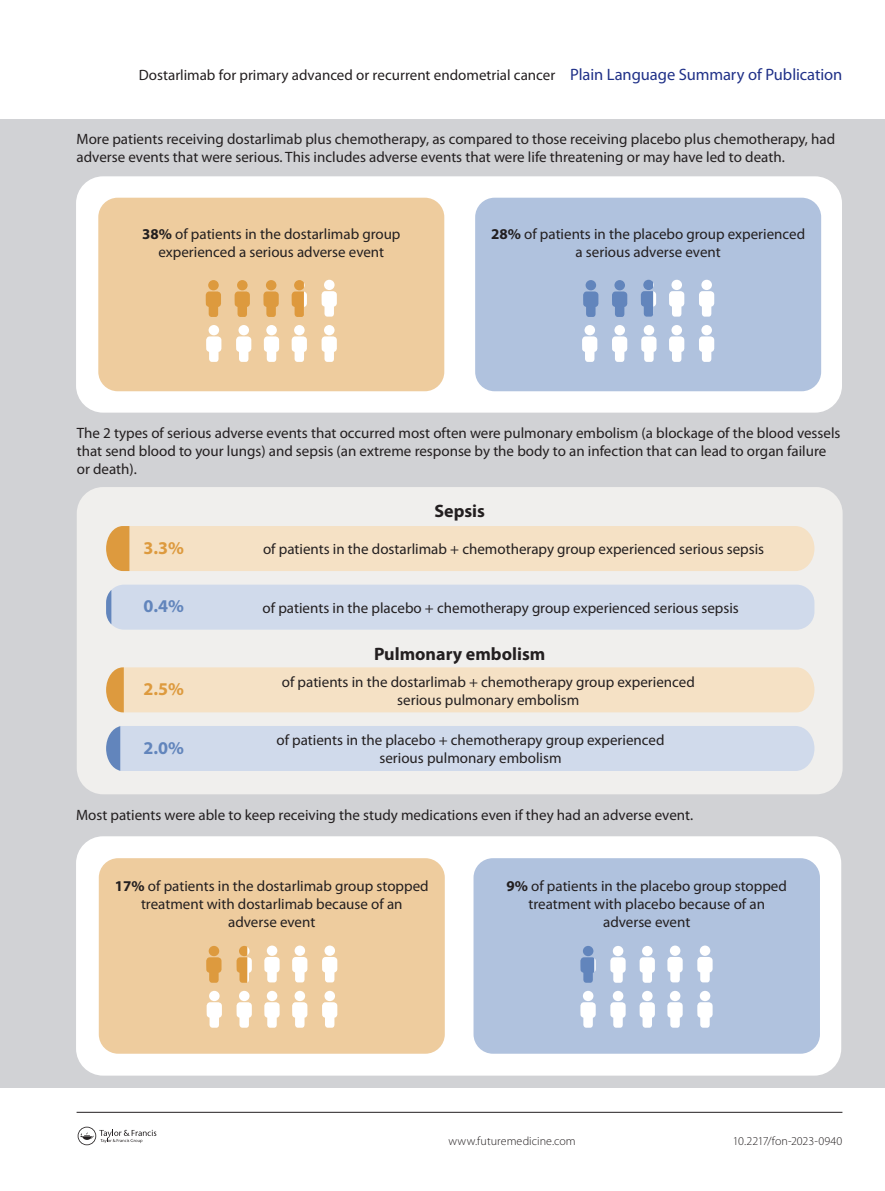
<style>
.page{position:relative;width:885px;height:1191px;background:#fff}
.page>*{position:absolute;margin:0;border:0;box-sizing:border-box;transform-origin:0 0}
.t1{font:700 18px "Myriad Pro";color:#231f20}
.t2{font:700 18px "Myriad Pro";color:#dd9a3e}
.t3{font:700 18px "Myriad Pro";color:#6285bc}
.t4{font:15px/18px "Myriad Pro";color:#231f20;text-align:center}
.t5{font:300 12px "Myriad Pro";letter-spacing:.005em;color:#231f20}
.s1{font-size:16.5px;color:#203188}
.s2{font-weight:700}
</style>
<div class="page">
<svg style="left:78px;top:1126px;width:78px;height:19px"></svg>
<hr style="left:77px;top:1112px;width:765px;height:1px;background:#231f20">
<div style="left:0;top:119px;width:884px;height:968px;background:#d1d2d5"></div>
<div style="left:76px;top:176px;width:765px;height:236px;background:#fff;border-radius:27px"></div>
<div style="left:475px;top:198px;width:346px;height:193px;background:#b0c2de;border-radius:19px"></div>
<div style="left:98px;top:198px;width:346px;height:193px;background:#eecc9e;border-radius:19px"></div>
<div style="left:208px;top:280px;width:11px;height:10px;background:#dd9a3e;border-radius:50%"></div>
<svg style="left:206px;top:291px;width:15px;height:26px"></svg>
<div style="left:266px;top:280px;width:10px;height:10px;background:#dd9a3e;border-radius:50%"></div>
<svg style="left:263px;top:291px;width:16px;height:26px"></svg>
<div style="left:237px;top:280px;width:10px;height:10px;background:#dd9a3e;border-radius:50%"></div>
<svg style="left:234px;top:291px;width:16px;height:26px"></svg>
<div style="left:324px;top:325px;width:10px;height:10px;background:#fff;border-radius:50%"></div>
<svg style="left:321px;top:336px;width:16px;height:26px"></svg>
<div style="left:238px;top:325px;width:11px;height:10px;background:#fff;border-radius:50%"></div>
<svg style="left:236px;top:336px;width:15px;height:26px"></svg>
<div style="left:324px;top:280px;width:10px;height:10px;background:#fff;border-radius:50%"></div>
<svg style="left:321px;top:291px;width:16px;height:26px"></svg>
<div style="left:266px;top:325px;width:11px;height:10px;background:#fff;border-radius:50%"></div>
<svg style="left:264px;top:336px;width:15px;height:26px"></svg>
<div style="left:294px;top:325px;width:10px;height:10px;background:#fff;border-radius:50%"></div>
<svg style="left:291px;top:336px;width:16px;height:26px"></svg>
<div style="left:208px;top:325px;width:11px;height:10px;background:#fff;border-radius:50%"></div>
<svg style="left:206px;top:336px;width:16px;height:26px"></svg>
<svg style="left:291px;top:280px;width:16px;height:37px"></svg>
<div style="left:585px;top:280px;width:11px;height:10px;background:#6285bc;border-radius:50%"></div>
<svg style="left:583px;top:291px;width:15px;height:26px"></svg>
<div style="left:614px;top:280px;width:11px;height:10px;background:#6285bc;border-radius:50%"></div>
<svg style="left:612px;top:291px;width:15px;height:26px"></svg>
<div style="left:701px;top:325px;width:10px;height:10px;background:#fff;border-radius:50%"></div>
<svg style="left:699px;top:336px;width:15px;height:26px"></svg>
<div style="left:614px;top:325px;width:11px;height:10px;background:#fff;border-radius:50%"></div>
<svg style="left:612px;top:336px;width:15px;height:26px"></svg>
<div style="left:701px;top:280px;width:10px;height:10px;background:#fff;border-radius:50%"></div>
<svg style="left:699px;top:291px;width:15px;height:26px"></svg>
<div style="left:643px;top:325px;width:11px;height:10px;background:#fff;border-radius:50%"></div>
<svg style="left:641px;top:336px;width:15px;height:26px"></svg>
<div style="left:671px;top:325px;width:11px;height:10px;background:#fff;border-radius:50%"></div>
<svg style="left:669px;top:336px;width:15px;height:26px"></svg>
<div style="left:584px;top:325px;width:11px;height:10px;background:#fff;border-radius:50%"></div>
<svg style="left:582px;top:336px;width:15px;height:26px"></svg>
<div style="left:671px;top:280px;width:11px;height:10px;background:#fff;border-radius:50%"></div>
<svg style="left:669px;top:291px;width:15px;height:26px"></svg>
<svg style="left:640px;top:280px;width:16px;height:37px"></svg>
<div style="left:77px;top:487px;width:765px;height:307px;background:#f0efed;border-radius:26px"></div>
<div style="left:106px;top:584px;width:708px;height:45px;background:#d0daeb;border-radius:18px"></div>
<div style="left:106px;top:526px;width:708px;height:45px;background:#f5e1c5"></div>
<div style="left:106px;top:667px;width:708px;height:45px;background:#f5e1c5"></div>
<div style="left:106px;top:726px;width:708px;height:45px;background:#d0daeb"></div>
<svg style="left:106px;top:591px;width:5px;height:33px"></svg>
<div style="left:76px;top:836px;width:765px;height:239px;background:#fff;border-radius:27px"></div>
<div style="left:473px;top:858px;width:346px;height:195px;background:#b0c2de;border-radius:19px"></div>
<div style="left:99px;top:858px;width:346px;height:195px;background:#eecc9e;border-radius:19px"></div>
<div style="left:209px;top:946px;width:10px;height:10px;background:#dd9a3e;border-radius:50%"></div>
<svg style="left:206px;top:957px;width:16px;height:26px"></svg>
<div style="left:294px;top:945px;width:11px;height:11px;background:#fff;border-radius:50%"></div>
<svg style="left:292px;top:957px;width:16px;height:25px"></svg>
<div style="left:267px;top:945px;width:10px;height:11px;background:#fff;border-radius:50%"></div>
<svg style="left:264px;top:957px;width:16px;height:25px"></svg>
<div style="left:324px;top:990px;width:11px;height:11px;background:#fff;border-radius:50%"></div>
<svg style="left:322px;top:1002px;width:15px;height:26px"></svg>
<div style="left:239px;top:990px;width:10px;height:11px;background:#fff;border-radius:50%"></div>
<svg style="left:236px;top:1002px;width:16px;height:26px"></svg>
<div style="left:324px;top:945px;width:11px;height:11px;background:#fff;border-radius:50%"></div>
<svg style="left:322px;top:957px;width:15px;height:25px"></svg>
<div style="left:267px;top:990px;width:10px;height:11px;background:#fff;border-radius:50%"></div>
<svg style="left:264px;top:1002px;width:16px;height:26px"></svg>
<div style="left:294px;top:990px;width:11px;height:11px;background:#fff;border-radius:50%"></div>
<svg style="left:292px;top:1002px;width:16px;height:26px"></svg>
<div style="left:209px;top:990px;width:10px;height:11px;background:#fff;border-radius:50%"></div>
<svg style="left:206px;top:1002px;width:16px;height:26px"></svg>
<div style="left:612px;top:946px;width:11px;height:10px;background:#fff;border-radius:50%"></div>
<svg style="left:610px;top:957px;width:16px;height:26px"></svg>
<div style="left:642px;top:946px;width:10px;height:10px;background:#fff;border-radius:50%"></div>
<svg style="left:639px;top:957px;width:16px;height:26px"></svg>
<div style="left:699px;top:990px;width:11px;height:11px;background:#fff;border-radius:50%"></div>
<svg style="left:697px;top:1002px;width:15px;height:26px"></svg>
<div style="left:612px;top:990px;width:11px;height:11px;background:#fff;border-radius:50%"></div>
<svg style="left:610px;top:1002px;width:16px;height:26px"></svg>
<div style="left:699px;top:945px;width:11px;height:11px;background:#fff;border-radius:50%"></div>
<svg style="left:697px;top:957px;width:15px;height:25px"></svg>
<div style="left:642px;top:990px;width:10px;height:11px;background:#fff;border-radius:50%"></div>
<svg style="left:639px;top:1002px;width:16px;height:26px"></svg>
<div style="left:669px;top:990px;width:11px;height:11px;background:#fff;border-radius:50%"></div>
<svg style="left:667px;top:1002px;width:16px;height:26px"></svg>
<div style="left:583px;top:990px;width:10px;height:11px;background:#fff;border-radius:50%"></div>
<svg style="left:580px;top:1002px;width:16px;height:26px"></svg>
<div style="left:669px;top:945px;width:11px;height:11px;background:#fff;border-radius:50%"></div>
<svg style="left:667px;top:957px;width:16px;height:25px"></svg>
<svg style="left:236px;top:946px;width:16px;height:37px"></svg>
<div style="left:583px;top:946px;width:10px;height:10px;background:#6285bc;border-radius:50%"></div>
<svg style="left:580px;top:957px;width:16px;height:26px"></svg>
<p class="t4" style="left:139px;top:66px;width:705px">Dostarlimab for primary advanced or recurrent endometrial cancer <span class="s1">Plain Language Summary of Publication</span></p>
<p class="t4" style="left:77px;top:129px;width:760px;text-align:left">More patients receiving dostarlimab plus chemotherapy, as compared to those receiving placebo plus chemotherapy, had adverse events that were serious. This includes adverse events that were life threatening or may have led to death.</p>
<p class="t4" style="left:142px;top:225px;width:260px"><span class="s2">38%</span> of patients in the dostarlimab group experienced a serious adverse event</p>
<p class="t4" style="left:491px;top:225px;width:315px"><span class="s2">28%</span> of patients in the placebo group experienced a serious adverse event</p>
<p class="t4" style="left:77px;top:423px;width:765px;text-align:left">The 2 types of serious adverse events that occurred most often were pulmonary embolism (a blockage of the blood vessels that send blood to your lungs) and sepsis (an extreme response by the body to an infection that can lead to organ failure or death).</p>
<p class="t1" style="left:434px;top:499px;width:52px">Sepsis</p>
<p class="t2" style="left:143px;top:536px;width:42px">3.3%</p>
<p class="t4" style="left:263px;top:540px;width:502px">of patients in the dostarlimab + chemotherapy group experienced serious sepsis</p>
<p class="t3" style="left:143px;top:594px;width:42px">0.4%</p>
<p class="t2" style="left:143px;top:677px;width:42px">2.5%</p>
<p class="t3" style="left:143px;top:736px;width:42px">2.0%</p>
<p class="t4" style="left:262px;top:598px;width:477px">of patients in the placebo + chemotherapy group experienced serious sepsis</p>
<p class="t1" style="left:374px;top:642px;width:173px">Pulmonary embolism</p>
<p class="t4" style="left:282px;top:672px;width:414px">of patients in the dostarlimab + chemotherapy group experienced serious pulmonary embolism</p>
<p class="t4" style="left:276px;top:731px;width:389px">of patients in the placebo + chemotherapy group experienced serious pulmonary embolism</p>
<p class="t4" style="left:76px;top:806px;width:618px">Most patients were able to keep receiving the study medications even if they had an adverse event.</p>
<p class="t4" style="left:115px;top:876px;width:315px"><span class="s2">17%</span> of patients in the dostarlimab group stopped treatment with dostarlimab because of an adverse event</p>
<p class="t4" style="left:506px;top:876px;width:282px"><span class="s2">9%</span> of patients in the placebo group stopped treatment with placebo because of an adverse event</p>
<p class="t5" style="left:448px;top:1134px;width:129px">www.futuremedicine.com</p>
<p class="t5" style="left:732px;top:1134px;width:111px">10.2217/fon-2023-0940</p>
</div>
